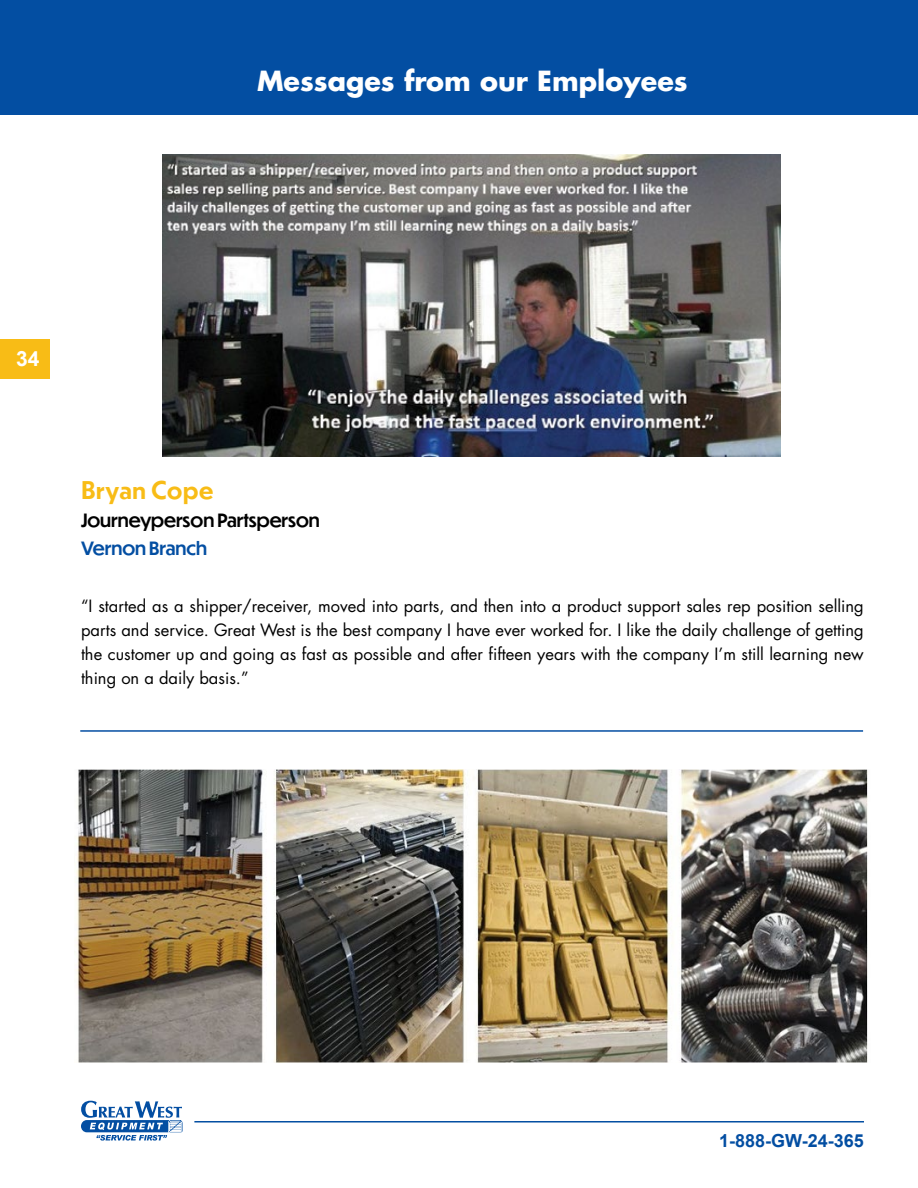
<style>
.page{position:relative;width:918px;height:1188px;background:#fff}
.page>*{position:absolute;margin:0;border:0;box-sizing:border-box;transform-origin:0 0}
.t1{font:700 27px "Futura";color:#fff}
.t2{font:700 24px "Dunbar Text";color:#f8bc16}
.t3{font:700 21px "Arial";color:#fff}
.t4{font:500 18px "Dunbar Tall";color:#000}
.t5{font:700 18px "Arial";color:#034ea2}
.t6{font:500 18px "Dunbar Tall";color:#034ea2}
.t7{font:16.5px/24px "Futura";color:#000;text-align:justify}
</style>
<div class="page">
<div style="left:0;top:0;width:918px;height:114px;background:#034ea2"></div>
<img style="left:162px;top:154px;width:619px;height:302px">
<img style="left:76px;top:770px;width:792px;height:292px">
<hr style="left:80px;top:730px;width:783px;height:2px;background:#034ea2">
<hr style="left:194px;top:1121px;width:670px;height:2px;background:#034ea2">
<svg style="left:81px;top:1101px;width:102px;height:40px"></svg>
<div style="left:0;top:339px;width:50px;height:40px;background:#f8bc16"></div>
<h1 class="t1" style="left:257px;top:63px;width:432px">Messages from our Employees</h1>
<p class="t3" style="left:16px;top:345px;width:25px">34</p>
<h2 class="t2" style="left:81px;top:472px;width:134px">Bryan Cope</h2>
<p class="t4" style="left:81px;top:507px;width:240px">Journeyperson Partsperson</p>
<p class="t6" style="left:81px;top:536px;width:127px">Vernon Branch</p>
<p class="t7" style="left:81px;top:594px;width:784px">“I started as a shipper/receiver, moved into parts, and then into a product support sales rep position selling parts and service. Great West is the best company I have ever worked for. I like the daily challenge of getting the customer up and going as fast as possible and after fifteen years with the company I’m still learning new thing on a daily basis.”</p>
<p class="t5" style="left:719px;top:1129px;width:146px">1-888-GW-24-365</p>
</div>
